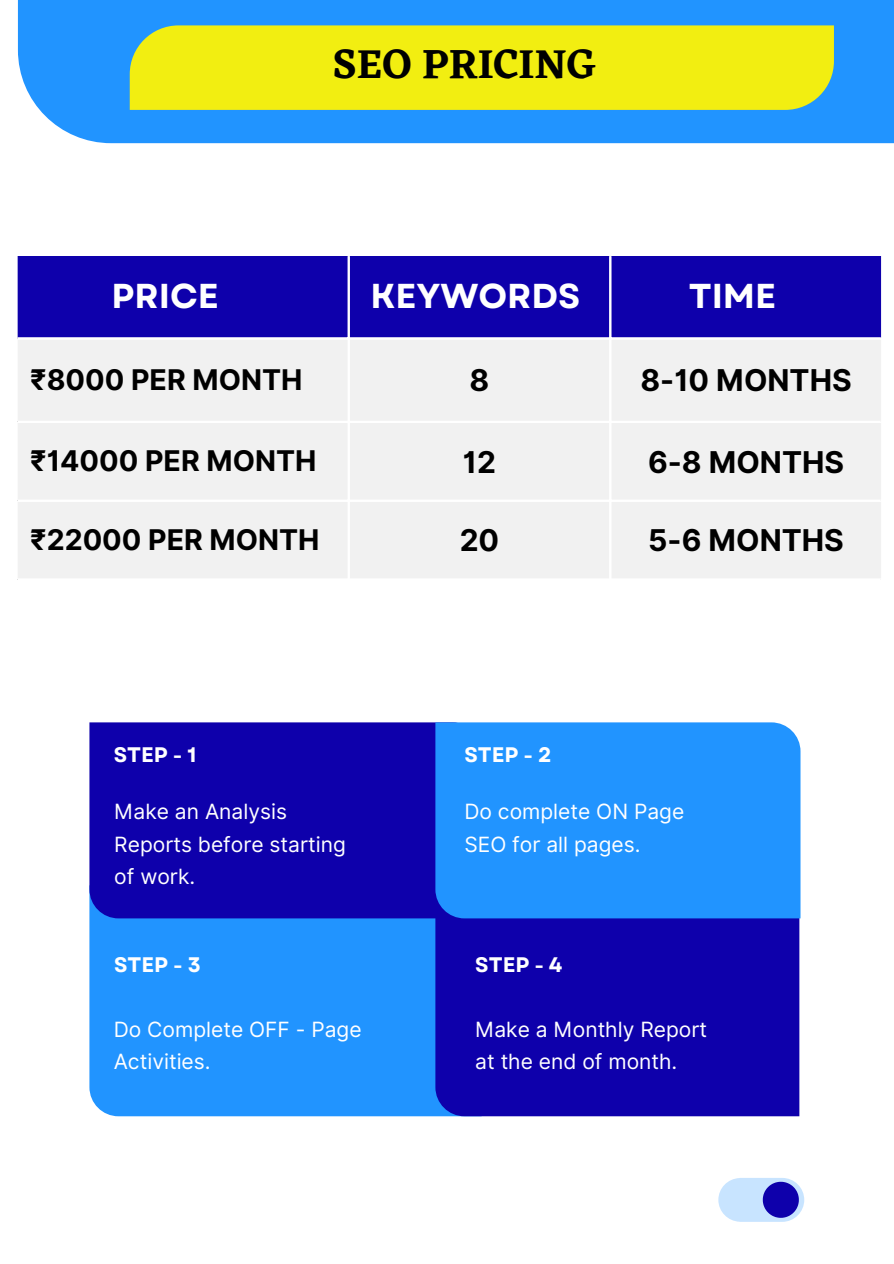
<style>
.page{position:relative;width:894px;height:1264px;background:#fff}
.page>*{position:absolute;margin:0;border:0;box-sizing:border-box;transform-origin:0 0}
.t1{font:600 42px "Eczar";color:#000}
.t2{font:700 34.5px "Garet";color:#fff}
.t3{font:700 30px "Inter";color:#000}
.t4{font:700 28.5px "Inter";color:#000}
.t5{font:21px/32.7px "Inter";color:#fff}
.t6{font:700 21px "Garet";color:#fff}
</style>
<div class="page">
<div style="left:18px;top:0;width:875px;height:143px;background:#2194ff"></div>
<div style="left:89px;top:918px;width:346px;height:198px;background:#2194ff"></div>
<div style="left:435px;top:918px;width:364px;height:198px;background:#0e00ab"></div>
<div style="left:89px;top:722px;width:346px;height:196px;background:#0e00ab"></div>
<div style="left:18px;top:256px;width:862px;height:81px;background:#0e00ab"></div>
<div style="left:18px;top:340px;width:862px;height:238px;background:#f1f1f1"></div>
<hr style="left:347px;top:256px;width:3px;height:322px;background:#fff">
<hr style="left:609px;top:256px;width:2px;height:322px;background:#fff">
<hr style="left:18px;top:421px;width:862px;height:2px;background:#fff">
<hr style="left:18px;top:499px;width:862px;height:3px;background:#fff">
<div style="left:435px;top:722px;width:365px;height:196px;background:#2194ff"></div>
<div style="left:130px;top:25px;width:703px;height:85px;background:#f2ee11"></div>
<div style="left:718px;top:1177px;width:86px;height:44px;background:#c8e4ff;border-radius:22px"></div>
<svg style="left:762px;top:1181px;width:36px;height:36px"></svg>
<p class="t1" style="left:332px;top:39px;width:265px">SEO PRICING</p>
<p class="t2" style="left:111px;top:271px;width:109px">PRICE</p>
<p class="t2" style="left:370px;top:271px;width:211px">KEYWORDS</p>
<p class="t2" style="left:688px;top:271px;width:89px">TIME</p>
<p class="t4" style="left:30px;top:363px;width:273px">₹8000 PER MONTH</p>
<p class="t3" style="left:469px;top:362px;width:21px">8</p>
<p class="t3" style="left:640px;top:362px;width:213px">8-10 MONTHS</p>
<p class="t4" style="left:30px;top:444px;width:287px">₹14000 PER MONTH</p>
<p class="t3" style="left:463px;top:444px;width:35px">12</p>
<p class="t3" style="left:647px;top:444px;width:198px">6-8 MONTHS</p>
<p class="t4" style="left:30px;top:523px;width:291px">₹22000 PER MONTH</p>
<p class="t3" style="left:459px;top:522px;width:41px">20</p>
<p class="t3" style="left:648px;top:522px;width:197px">5-6 MONTHS</p>
<p class="t6" style="left:114px;top:739px;width:84px">STEP - 1</p>
<p class="t5" style="left:114px;top:795px;width:233px">Make an Analysis<br>Reports before starting of work.</p>
<p class="t6" style="left:464px;top:739px;width:89px">STEP - 2</p>
<p class="t5" style="left:464px;top:795px;width:221px">Do complete ON Page<br>SEO for all pages.</p>
<p class="t6" style="left:114px;top:949px;width:88px">STEP - 3</p>
<p class="t6" style="left:475px;top:949px;width:89px">STEP - 4</p>
<p class="t5" style="left:114px;top:1012px;width:249px">Do Complete OFF - Page<br>Activities.</p>
<p class="t5" style="left:475px;top:1012px;width:233px">Make a Monthly Report at the end of month.</p>
</div>
